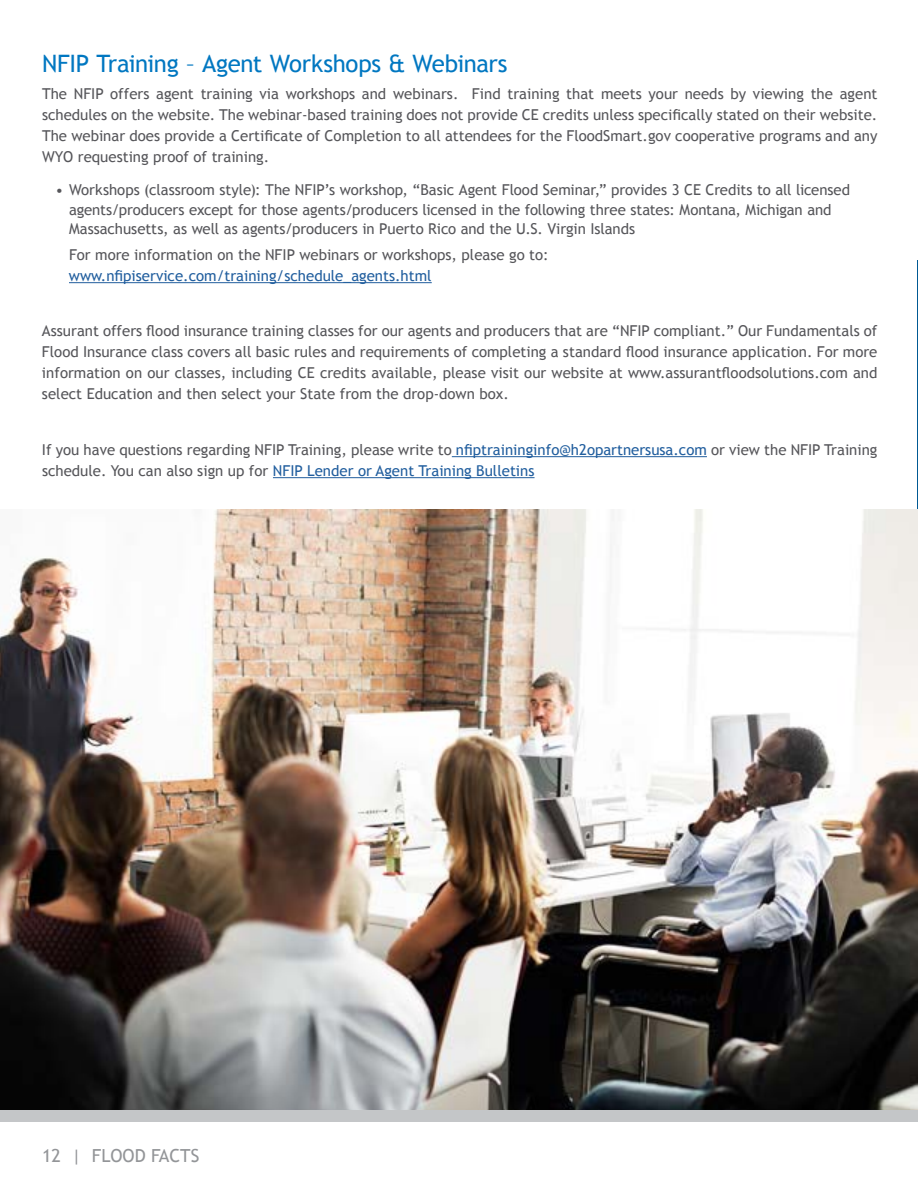
<style>
.page{position:relative;width:918px;height:1188px;background:#fff}
.page>*{position:absolute;margin:0;border:0;box-sizing:border-box;transform-origin:0 0}
.t1{font:24px "Trebuchet MS";letter-spacing:-.015em;color:#0077c1}
.t2{font:18px "Trebuchet MS";color:#939598}
.t3{font:15px/21px "Trebuchet MS";color:#56565a;text-align:justify}
.t4{font:15px "Trebuchet MS";color:#215e9e}
.s1{color:#215e9e}
</style>
<div class="page">
<hr style="left:917px;top:260px;width:1px;height:466px;background:#005993">
<hr style="left:69px;top:282px;width:363px;height:1px;background:#215e9e">
<hr style="left:452px;top:456px;width:255px;height:1px;background:#215e9e">
<hr style="left:273px;top:477px;width:262px;height:1px;background:#215e9e">
<img style="left:0;top:510px;width:917px;height:600px">
<div style="left:0;top:1110px;width:918px;height:11px;background:#c4c6c8"></div>
<h1 class="t1" style="left:42px;top:49px;width:467px">NFIP Training – Agent Workshops &amp; Webinars</h1>
<p class="t3" style="left:42px;top:84px;width:837px">The NFIP offers agent training via workshops and webinars. Find training that meets your needs by viewing the agent schedules on the website. The webinar-based training does not provide CE credits unless specifically stated on their website.<br>The webinar does provide a Certificate of Completion to all attendees for the FloodSmart.gov cooperative programs and any WYO requesting proof of training.</p>
<p class="t3" style="left:69px;top:180px;width:783px;line-height:19.5px;text-align:left;text-indent:-14px">• Workshops (classroom style): The NFIP’s workshop, “Basic Agent Flood Seminar,” provides 3 CE Credits to all licensed agents/producers except for those agents/producers licensed in the following three states: Montana, Michigan and<br>Massachusetts, as well as agents/producers in Puerto Rico and the U.S. Virgin Islands</p>
<p class="t3" style="left:69px;top:244px;width:481px">For more information on the NFIP webinars or workshops, please go to:</p>
<p class="t4" style="left:69px;top:267px;width:364px">www.nfipiservice.com/training/schedule_agents.html</p>
<p class="t3" style="left:42px;top:321px;width:837px">Assurant offers flood insurance training classes for our agents and producers that are “NFIP compliant.” Our Fundamentals of Flood Insurance class covers all basic rules and requirements of completing a standard flood insurance application. For more information on our classes, including CE credits available, please visit our website at www.assurantfloodsolutions.com and select Education and then select your State from the drop-down box.</p>
<p class="t3" style="left:42px;top:439px;width:837px">If you have questions regarding NFIP Training, please write to <span class="s1">nfiptraininginfo@h2opartnersusa.com</span> or view the NFIP Training schedule. You can also sign up for <span class="s1">NFIP Lender or Agent Training Bulletins</span></p>
<p class="t2" style="left:42px;top:1145px;width:159px">12 | FLOOD FACTS</p>
</div>
